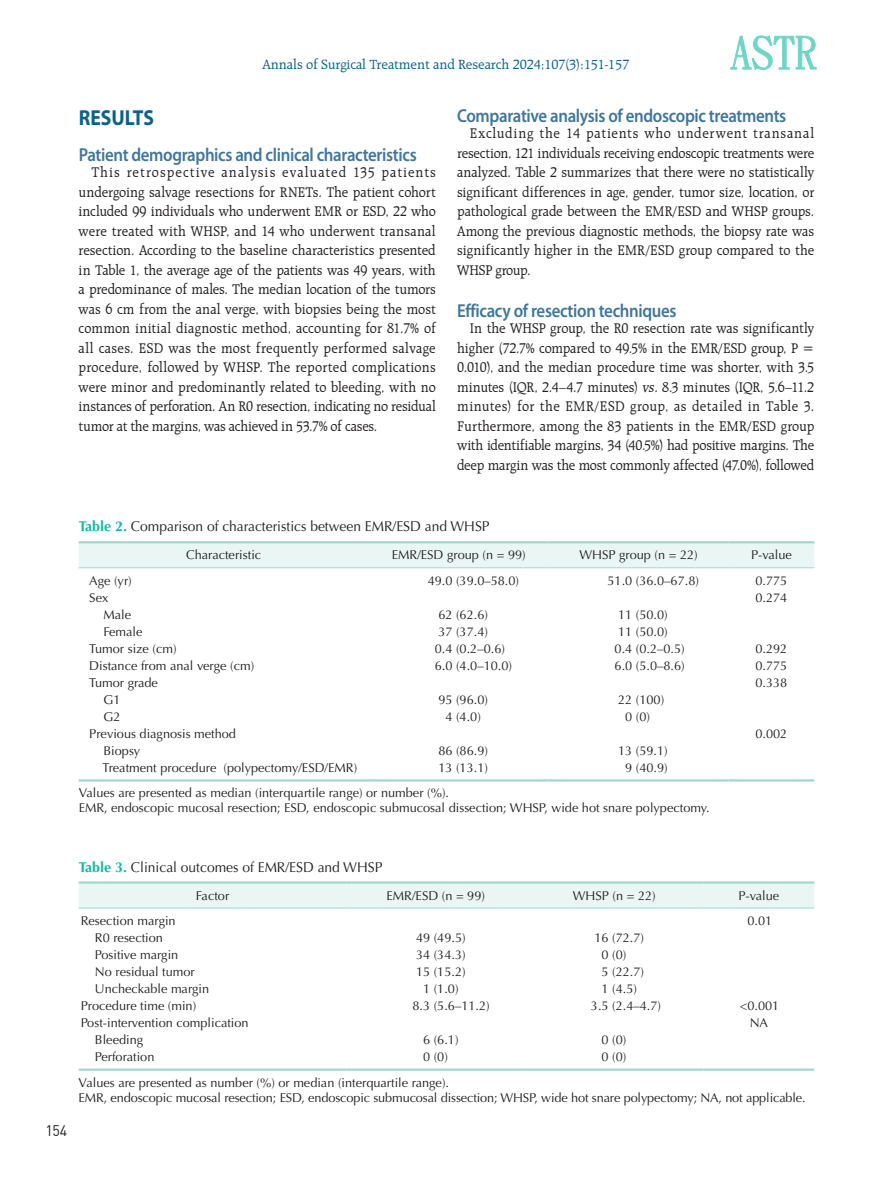
<style>
.page{position:relative;width:893px;height:1191px;background:#fff}
.page>*{position:absolute;margin:0;border:0;box-sizing:border-box;transform-origin:0 0}
.t1{font:700 21.75px "Myriad Pro";color:#0b6189;scale:.9 1}
.t2{font:600 18.75px "Myriad Pro";letter-spacing:-.02em;color:#417599;scale:.9 1}
.t3{font:15px/19.5px "Raleigh BT";letter-spacing:-.015em;color:#231f20;text-align:justify;scale:.94 1}
.t4{font:15px "Dinreg";color:#231f20;scale:.95 1}
.t5{font:14.25px "Optima LT Std";color:#231f20}
.t6{font:14.25px "Raleigh BT";letter-spacing:-.01em;color:#0b6189}
.t7{font:12.75px/15px "Optima LT Std";color:#231f20}
.s1{font-style:italic}
.s2{font-weight:700;color:#11b9a0}
</style>
<div class="page">
<svg style="left:730px;top:35px;width:87px;height:35px"></svg>
<div style="left:79px;top:543px;width:735px;height:24px;background:#eaf6f3"></div>
<hr style="left:79px;top:541px;width:290px;height:2px;background:#a1d8cb">
<hr style="left:369px;top:541px;width:180px;height:2px;background:#a1d8cb">
<hr style="left:549px;top:541px;width:179px;height:2px;background:#a1d8cb">
<hr style="left:728px;top:541px;width:86px;height:2px;background:#a1d8cb">
<hr style="left:79px;top:567px;width:290px;height:1px;background:#a1d8cb">
<hr style="left:369px;top:567px;width:180px;height:1px;background:#a1d8cb">
<hr style="left:549px;top:567px;width:179px;height:1px;background:#a1d8cb">
<hr style="left:728px;top:567px;width:86px;height:1px;background:#a1d8cb">
<hr style="left:79px;top:779px;width:290px;height:2px;background:#a1d8cb">
<hr style="left:369px;top:779px;width:180px;height:2px;background:#a1d8cb">
<hr style="left:549px;top:779px;width:179px;height:2px;background:#a1d8cb">
<hr style="left:728px;top:779px;width:86px;height:2px;background:#a1d8cb">
<div style="left:79px;top:883px;width:735px;height:24px;background:#eaf6f3"></div>
<hr style="left:79px;top:881px;width:268px;height:2px;background:#a1d8cb">
<hr style="left:347px;top:881px;width:178px;height:2px;background:#a1d8cb">
<hr style="left:525px;top:881px;width:178px;height:2px;background:#a1d8cb">
<hr style="left:703px;top:881px;width:111px;height:2px;background:#a1d8cb">
<hr style="left:79px;top:907px;width:268px;height:1px;background:#a1d8cb">
<hr style="left:347px;top:907px;width:178px;height:1px;background:#a1d8cb">
<hr style="left:525px;top:907px;width:178px;height:1px;background:#a1d8cb">
<hr style="left:703px;top:907px;width:111px;height:1px;background:#a1d8cb">
<hr style="left:79px;top:1068px;width:268px;height:2px;background:#a1d8cb">
<hr style="left:347px;top:1068px;width:178px;height:2px;background:#a1d8cb">
<hr style="left:525px;top:1068px;width:178px;height:2px;background:#a1d8cb">
<hr style="left:703px;top:1068px;width:111px;height:2px;background:#a1d8cb">
<p class="t6" style="left:263px;top:56px;width:368px">Annals of Surgical Treatment and Research 2024;107(3):151-157</p>
<h1 class="t1" style="left:79px;top:103px;width:85px">RESULTS</h1>
<p class="t2" style="left:79px;top:143px;width:377px">Patient demographics and clinical characteristics</p>
<p class="t3" style="left:79px;top:162px;width:382px;text-indent:13px">This retrospective analysis evaluated 135 patients undergoing salvage resections for RNETs. The patient cohort included 99 individuals who underwent EMR or ESD, 22 who were treated with WHSP, and 14 who underwent transanal resection. According to the baseline characteristics presented in Table 1, the average age of the patients was 49 years, with a predominance of males. The median location of the tumors was 6 cm from the anal verge, with biopsies being the most common initial diagnostic method, accounting for 81.7% of all cases. ESD was the most frequently performed salvage procedure, followed by WHSP. The reported complications were minor and predominantly related to bleeding, with no instances of perforation. An R0 resection, indicating no residual tumor at the margins, was achieved in 53.7% of cases.</p>
<p class="t2" style="left:457px;top:104px;width:367px">Comparative analysis of endoscopic treatments</p>
<p class="t3" style="left:457px;top:123px;width:382px;text-indent:13px">Excluding the 14 patients who underwent transanal resection, 121 individuals receiving endoscopic treatments were analyzed. Table 2 summarizes that there were no statistically significant differences in age, gender, tumor size, location, or pathological grade between the EMR/ESD and WHSP groups.<br>Among the previous diagnostic methods, the biopsy rate was significantly higher in the EMR/ESD group compared to the WHSP group.</p>
<p class="t2" style="left:457px;top:299px;width:245px">Efficacy of resection techniques</p>
<p class="t3" style="left:457px;top:318px;width:381px;text-indent:13px">In the WHSP group, the R0 resection rate was significantly higher (72.7% compared to 49.5% in the EMR/ESD group, P = 0.010), and the median procedure time was shorter, with 3.5 minutes (IQR, 2.4–4.7 minutes) <span class="s1">vs</span>. 8.3 minutes (IQR, 5.6–11.2 minutes) for the EMR/ESD group, as detailed in Table 3.<br>Furthermore, among the 83 patients in the EMR/ESD group with identifiable margins, 34 (40.5%) had positive margins. The deep margin was the most commonly affected (47.0%), followed</p>
<p class="t5" style="left:79px;top:518px;width:412px"><span class="s2">Table 2.</span> Comparison of characteristics between EMR/ESD and WHSP</p>
<p class="t7" style="left:186px;top:547px;width:76px">Characteristic</p>
<p class="t7" style="left:392px;top:547px;width:135px">EMR/ESD group (n = 99)</p>
<p class="t7" style="left:579px;top:547px;width:120px">WHSP group (n = 22)</p>
<p class="t7" style="left:751px;top:547px;width:42px">P-value</p>
<p class="t7" style="left:89px;top:573px;width:44px">Age (yr)</p>
<p class="t7" style="left:428px;top:573px;width:93px">49.0 (39.0–58.0)</p>
<p class="t7" style="left:607px;top:573px;width:93px">51.0 (36.0–67.8)</p>
<p class="t7" style="left:755px;top:573px;width:33px">0.775</p>
<p class="t7" style="left:89px;top:590px;width:21px">Sex</p>
<p class="t7" style="left:755px;top:590px;width:33px">0.274</p>
<p class="t7" style="left:103px;top:607px;width:29px">Male</p>
<p class="t7" style="left:438px;top:607px;width:51px">62 (62.6)</p>
<p class="t7" style="left:618px;top:607px;width:51px">11 (50.0)</p>
<p class="t7" style="left:103px;top:624px;width:41px">Female</p>
<p class="t7" style="left:438px;top:624px;width:51px">37 (37.4)</p>
<p class="t7" style="left:618px;top:624px;width:51px">11 (50.0)</p>
<p class="t7" style="left:89px;top:641px;width:89px">Tumor size (cm)</p>
<p class="t7" style="left:435px;top:641px;width:72px">0.4 (0.2–0.6)</p>
<p class="t7" style="left:615px;top:641px;width:72px">0.4 (0.2–0.5)</p>
<p class="t7" style="left:755px;top:641px;width:33px">0.292</p>
<p class="t7" style="left:89px;top:658px;width:166px">Distance from anal verge (cm)</p>
<p class="t7" style="left:435px;top:658px;width:79px">6.0 (4.0–10.0)</p>
<p class="t7" style="left:615px;top:658px;width:72px">6.0 (5.0–8.6)</p>
<p class="t7" style="left:755px;top:658px;width:33px">0.775</p>
<p class="t7" style="left:89px;top:675px;width:70px">Tumor grade</p>
<p class="t7" style="left:755px;top:675px;width:33px">0.338</p>
<p class="t7" style="left:103px;top:692px;width:19px">G1</p>
<p class="t7" style="left:438px;top:692px;width:51px">95 (96.0)</p>
<p class="t7" style="left:618px;top:692px;width:48px">22 (100)</p>
<p class="t7" style="left:103px;top:709px;width:19px">G2</p>
<p class="t7" style="left:445px;top:709px;width:37px">4 (4.0)</p>
<p class="t7" style="left:625px;top:709px;width:26px">0 (0)</p>
<p class="t7" style="left:89px;top:726px;width:148px">Previous diagnosis method</p>
<p class="t7" style="left:755px;top:726px;width:33px">0.002</p>
<p class="t7" style="left:103px;top:743px;width:38px">Biopsy</p>
<p class="t7" style="left:438px;top:743px;width:51px">86 (86.9)</p>
<p class="t7" style="left:618px;top:743px;width:51px">13 (59.1)</p>
<p class="t7" style="left:103px;top:760px;width:256px">Treatment procedure (polypectomy/ESD/EMR)</p>
<p class="t7" style="left:438px;top:760px;width:51px">13 (13.1)</p>
<p class="t7" style="left:625px;top:760px;width:44px">9 (40.9)</p>
<p class="t7" style="left:79px;top:785px;width:632px">Values are presented as median (interquartile range) or number (%).<br>EMR, endoscopic mucosal resection; ESD, endoscopic submucosal dissection; WHSP, wide hot snare polypectomy.</p>
<p class="t4" style="left:46px;top:1121px;width:24px">154</p>
<p class="t5" style="left:79px;top:858px;width:305px"><span class="s2">Table 3.</span> Clinical outcomes of EMR/ESD and WHSP</p>
<p class="t7" style="left:196px;top:888px;width:35px">Factor</p>
<p class="t7" style="left:387px;top:888px;width:100px">EMR/ESD (n = 99)</p>
<p class="t7" style="left:573px;top:888px;width:84px">WHSP (n = 22)</p>
<p class="t7" style="left:738px;top:888px;width:42px">P-value</p>
<p class="t7" style="left:81px;top:913px;width:96px">Resection margin</p>
<p class="t7" style="left:747px;top:913px;width:26px">0.01</p>
<p class="t7" style="left:95px;top:930px;width:70px">R0 resection</p>
<p class="t7" style="left:416px;top:930px;width:51px">49 (49.5)</p>
<p class="t7" style="left:594px;top:930px;width:51px">16 (72.7)</p>
<p class="t7" style="left:95px;top:947px;width:85px">Positive margin</p>
<p class="t7" style="left:416px;top:947px;width:51px">34 (34.3)</p>
<p class="t7" style="left:602px;top:947px;width:26px">0 (0)</p>
<p class="t7" style="left:95px;top:964px;width:101px">No residual tumor</p>
<p class="t7" style="left:416px;top:964px;width:51px">15 (15.2)</p>
<p class="t7" style="left:602px;top:964px;width:44px">5 (22.7)</p>
<p class="t7" style="left:95px;top:981px;width:116px">Uncheckable margin</p>
<p class="t7" style="left:423px;top:981px;width:37px">1 (1.0)</p>
<p class="t7" style="left:602px;top:981px;width:37px">1 (4.5)</p>
<p class="t7" style="left:81px;top:998px;width:117px">Procedure time (min)</p>
<p class="t7" style="left:412px;top:998px;width:79px">8.3 (5.6–11.2)</p>
<p class="t7" style="left:591px;top:998px;width:72px">3.5 (2.4–4.7)</p>
<p class="t7" style="left:740px;top:998px;width:41px">&lt;0.001</p>
<p class="t7" style="left:81px;top:1015px;width:169px">Post-intervention complication</p>
<p class="t7" style="left:750px;top:1015px;width:20px">NA</p>
<p class="t7" style="left:95px;top:1032px;width:50px">Bleeding</p>
<p class="t7" style="left:423px;top:1032px;width:37px">6 (6.1)</p>
<p class="t7" style="left:602px;top:1032px;width:26px">0 (0)</p>
<p class="t7" style="left:95px;top:1049px;width:61px">Perforation</p>
<p class="t7" style="left:423px;top:1049px;width:26px">0 (0)</p>
<p class="t7" style="left:602px;top:1049px;width:26px">0 (0)</p>
<p class="t7" style="left:79px;top:1075px;width:729px">Values are presented as number (%) or median (interquartile range).<br>EMR, endoscopic mucosal resection; ESD, endoscopic submucosal dissection; WHSP, wide hot snare polypectomy; NA, not applicable.</p>
</div>
